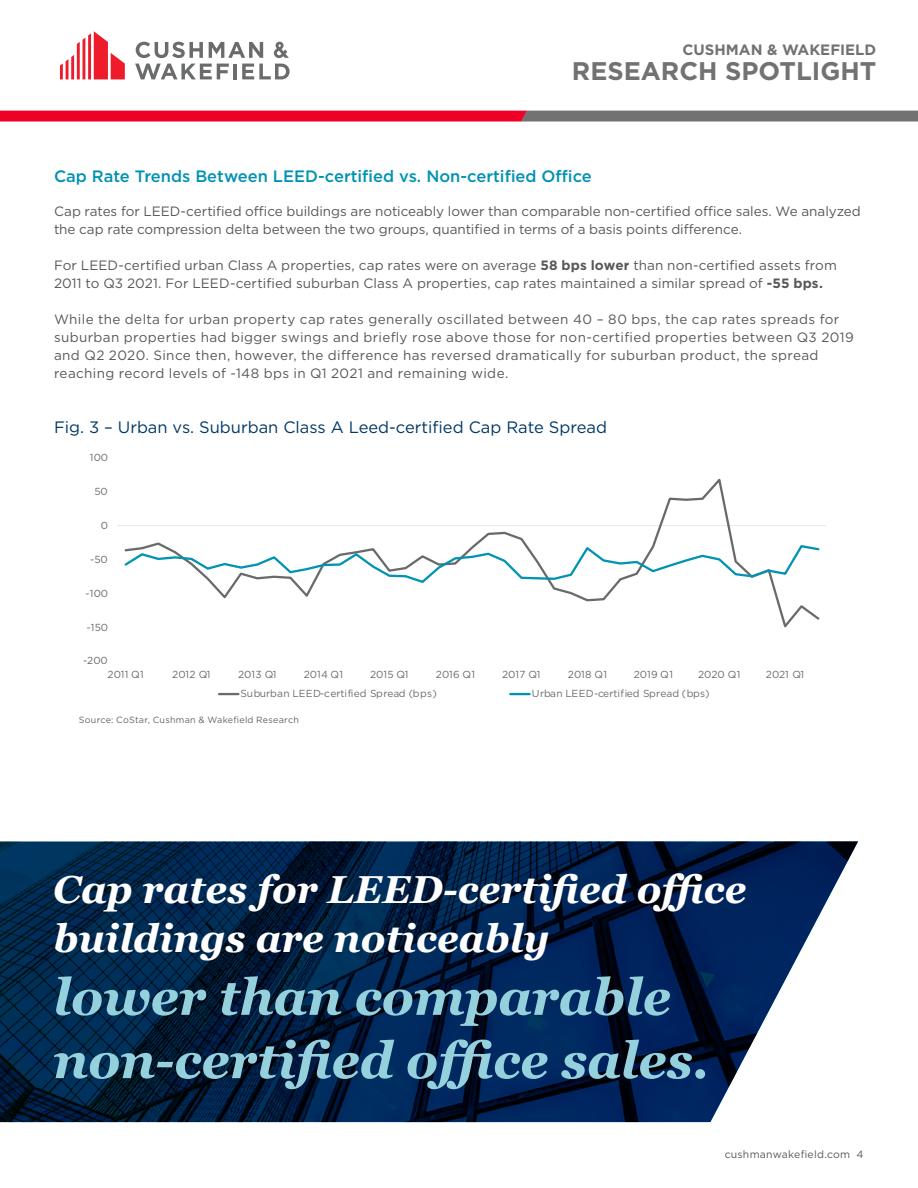
<style>
.page{position:relative;width:918px;height:1188px;background:#fff}
.page>*{position:absolute;margin:0;border:0;box-sizing:border-box;transform-origin:0 0}
.t1{font:italic 700 51px "Georgia";letter-spacing:-.005em;color:#95d1dd}
.t2{font:italic 700 39px/48.9px "Georgia";color:#fff}
.t3{font:700 25.5px "Gotham";color:#717271}
.t4{font:500 16.5px "Gotham";color:#0092b3}
.chart_graph_header{font:16.5px "Gotham";color:#003864}
.t5{font:700 15px "Gotham";color:#717271}
.body_text{font:13.5px/18px "Gotham";letter-spacing:.01em;color:#57585a}
.t6{font:10.5px "Gotham";letter-spacing:.02em;color:#57585a}
.t7{font:10.2px "Gotham";color:#696b6b}
.legal{font:9px "Gotham";letter-spacing:.025em;color:#636366}
.s1{font-weight:700}
</style>
<div class="page">
<svg style="left:60px;top:31px;width:65px;height:48px"></svg>
<hr style="left:234px;top:64px;width:3px;height:15px;background:#6a6c6c">
<svg style="left:242px;top:64px;width:48px;height:15px"></svg>
<svg style="left:136px;top:42px;width:67px;height:16px"></svg>
<svg style="left:209px;top:42px;width:54px;height:16px"></svg>
<svg style="left:135px;top:64px;width:94px;height:15px"></svg>
<svg style="left:274px;top:42px;width:15px;height:16px"></svg>
<svg style="left:0;top:111px;width:918px;height:11px;background:#bc3a4f"></svg>
<hr style="left:117px;top:525px;width:709px;height:1px;background:#e8e9e9">
<svg style="left:153px;top:478px;width:667px;height:150px"></svg>
<svg style="left:124px;top:544px;width:696px;height:40px"></svg>
<svg style="left:219px;top:693px;width:19px;height:2px"></svg>
<hr style="left:510px;top:693px;width:20px;height:2px;background:#0093b2">
<img style="left:0;top:841px;width:858px;height:281px">
<p class="t5" style="left:682px;top:40px;width:195px">CUSHMAN &amp; WAKEFIELD</p>
<h3 class="t3" style="left:572px;top:54px;width:306px">RESEARCH SPOTLIGHT</h3>
<p class="t4" style="left:54px;top:165px;width:539px">Cap Rate Trends Between LEED-certified vs. Non-certified Office</p>
<p class="body_text" style="left:54px;top:202px;width:808px">Cap rates for LEED-certified office buildings are noticeably lower than comparable non-certified office sales. We analyzed the cap rate compression delta between the two groups, quantified in terms of a basis points difference.</p>
<p class="body_text" style="left:54px;top:256px;width:784px">For LEED-certified urban Class A properties, cap rates were on average <span class="s1">58 bps lower</span> than non-certified assets from<br>2011 to Q3 2021. For LEED-certified suburban Class A properties, cap rates maintained a similar spread of <span class="s1">-55 bps.</span></p>
<p class="body_text" style="left:54px;top:310px;width:801px">While the delta for urban property cap rates generally oscillated between 40 – 80 bps, the cap rates spreads for suburban properties had bigger swings and briefly rose above those for non-certified properties between Q3 2019 and Q2 2020. Since then, however, the difference has reversed dramatically for suburban product, the spread reaching record levels of -148 bps in Q1 2021 and remaining wide.</p>
<p class="chart_graph_header" style="left:54px;top:417px;width:555px">Fig. 3 – Urban vs. Suburban Class A Leed-certified Cap Rate Spread</p>
<p class="t7" style="left:90px;top:451px;width:20px">100</p>
<p class="t7" style="left:94px;top:485px;width:15px">50</p>
<p class="t7" style="left:101px;top:519px;width:9px">0</p>
<p class="t7" style="left:90px;top:553px;width:19px">-50</p>
<p class="t7" style="left:86px;top:587px;width:24px">-100</p>
<p class="t7" style="left:87px;top:620px;width:23px">-150</p>
<p class="t7" style="left:83px;top:654px;width:26px">-200</p>
<p class="t7" style="left:108px;top:668px;width:38px">2011 Q1</p>
<p class="t7" style="left:172px;top:668px;width:40px">2012 Q1</p>
<p class="t7" style="left:238px;top:668px;width:40px">2013 Q1</p>
<p class="t7" style="left:304px;top:668px;width:41px">2014 Q1</p>
<p class="t7" style="left:370px;top:668px;width:40px">2015 Q1</p>
<p class="t7" style="left:436px;top:668px;width:41px">2016 Q1</p>
<p class="t7" style="left:502px;top:668px;width:40px">2017 Q1</p>
<p class="t7" style="left:568px;top:668px;width:41px">2018 Q1</p>
<p class="t7" style="left:634px;top:668px;width:41px">2019 Q1</p>
<p class="t7" style="left:698px;top:668px;width:44px">2020 Q1</p>
<p class="t7" style="left:766px;top:668px;width:40px">2021 Q1</p>
<p class="t7" style="left:241px;top:687px;width:198px">Suburban LEED-certified Spread (bps)</p>
<p class="t7" style="left:532px;top:687px;width:179px">Urban LEED-certified Spread (bps)</p>
<p class="legal" style="left:79px;top:714px;width:222px">Source: CoStar, Cushman &amp; Wakefield Research</p>
<p class="t2" style="left:53px;top:864px;width:695px">Cap rates for LEED-certified office buildings are noticeably</p>
<p class="t1" style="left:53px;top:959px;width:619px">lower than comparable</p>
<p class="t1" style="left:53px;top:1023px;width:658px">non-certified office sales.</p>
<p class="t6" style="left:725px;top:1148px;width:140px">cushmanwakefield.com 4</p>
</div>
